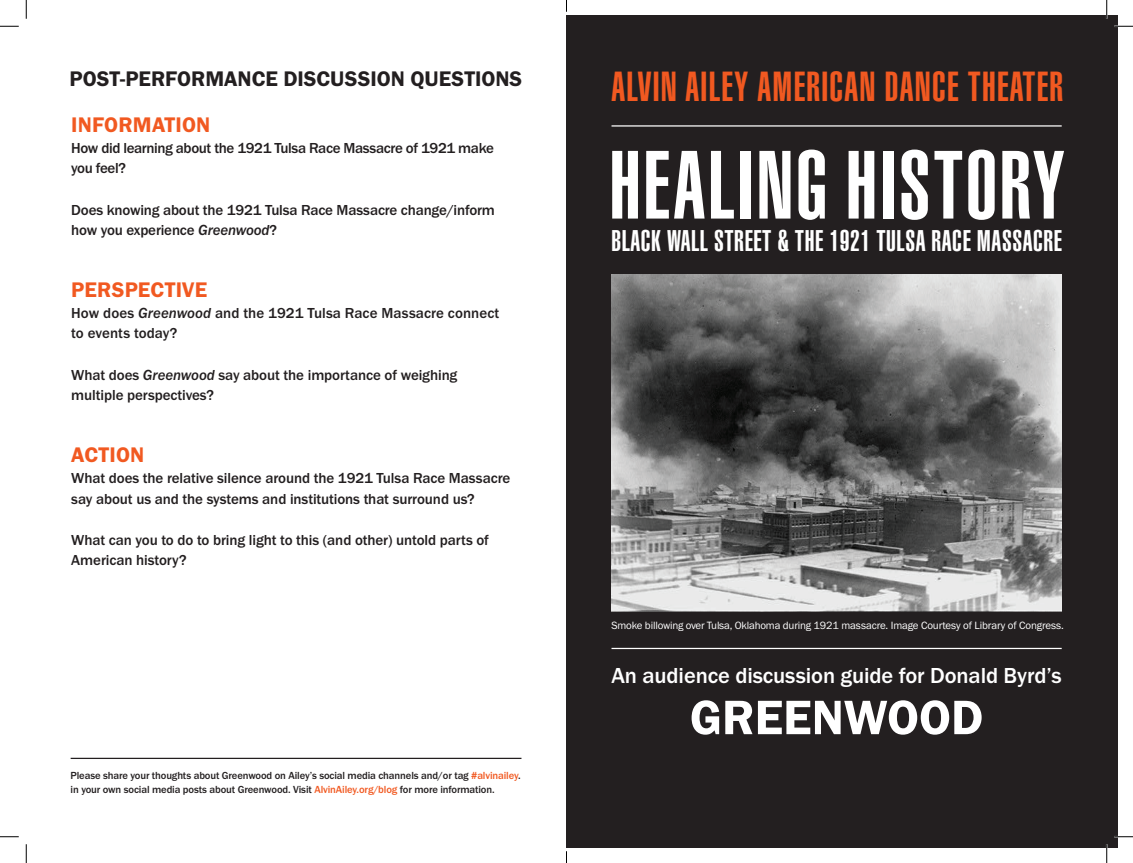
<style>
.page{position:relative;width:1133px;height:863px;background:#fff}
.page>*{position:absolute;margin:0;border:0;box-sizing:border-box;transform-origin:0 0}
.t1{font:95px "Helvetica LT Std Ultra Comp";letter-spacing:.03em;color:#fff}
.t2{font:50px "Franklin Gothic URW Dem";color:#fff}
.t3{font:41.25px "Helvetica LT Std Ultra Comp";letter-spacing:.03em;color:#f15921}
.t4{font:29.38px "Helvetica LT Std Ultra Comp";letter-spacing:.02em;color:#fff}
.t5{font:500 22.5px "Franklin Gothic URW";letter-spacing:-.005em;color:#fff}
.t6{font:21.88px "Franklin Gothic URW Dem";color:#231f20}
.t7{font:21.88px "Franklin Gothic URW Dem";letter-spacing:.01em;color:#f15921}
.t8{font:500 15px/20.6px "Franklin Gothic URW";letter-spacing:-.005em;color:#231f20}
.t9{font:500 15px/20.6px "Franklin Gothic URW";letter-spacing:-.025em;color:#231f20}
.t10{font:11px "Franklin Gothic URW Boo";letter-spacing:-.015em;color:#fff}
.t11{font:500 10.62px/13.8px "Franklin Gothic URW";letter-spacing:-.01em;color:#231f20}
.s1{font-family:"Franklin Gothic URW Med Ita";font-weight:400}
.s2{color:#f15921}
</style>
<div class="page">
<div style="left:566px;top:15px;width:552px;height:833px;background:#231f20"></div>
<img style="left:611px;top:274px;width:450px;height:337px">
<hr style="left:611px;top:647px;width:450px;height:2px;background:#fff">
<hr style="left:611px;top:125px;width:450px;height:2px;background:#fff">
<hr style="left:71px;top:757px;width:450px;height:2px;background:#231f20">
<svg style="left:0;top:25px;width:19px;height:2px"></svg>
<svg style="left:1114px;top:25px;width:18px;height:2px"></svg>
<svg style="left:0;top:836px;width:19px;height:1px"></svg>
<svg style="left:1114px;top:835px;width:18px;height:2px"></svg>
<svg style="left:25px;top:0;width:2px;height:19px"></svg>
<svg style="left:25px;top:844px;width:2px;height:18px"></svg>
<svg style="left:1106px;top:0;width:1px;height:19px"></svg>
<svg style="left:1106px;top:844px;width:1px;height:18px"></svg>
<h3 class="t6" style="left:69px;top:65px;width:454px">POST-PERFORMANCE DISCUSSION QUESTIONS</h3>
<h3 class="t7" style="left:71px;top:111px;width:141px">INFORMATION</h3>
<p class="t9" style="left:71px;top:137px;width:424px">How did learning about the 1921 Tulsa Race Massacre of 1921 make you feel?</p>
<p class="t8" style="left:71px;top:199px;width:425px">Does knowing about the 1921 Tulsa Race Massacre change/inform how you experience <span class="s1">Greenwood</span>?</p>
<h3 class="t7" style="left:71px;top:276px;width:137px">PERSPECTIVE</h3>
<p class="t8" style="left:71px;top:302px;width:429px">How does <span class="s1">Greenwood</span> and the 1921 Tulsa Race Massacre connect to events today?</p>
<p class="t8" style="left:71px;top:364px;width:387px">What does <span class="s1">Greenwood</span> say about the importance of weighing multiple perspectives?</p>
<h3 class="t7" style="left:71px;top:441px;width:75px">ACTION</h3>
<p class="t8" style="left:71px;top:467px;width:440px">What does the relative silence around the 1921 Tulsa Race Massacre say about us and the systems and institutions that surround us?</p>
<p class="t8" style="left:71px;top:529px;width:419px">What can you to do to bring light to this (and other) untold parts of<br>American history?</p>
<p class="t11" style="left:71px;top:768px;width:452px">Please share your thoughts about Greenwood on Ailey’s social media channels and/or tag <span class="s2">#alvinailey</span>. in your own social media posts about Greenwood. Visit <span class="s2">AlvinAiley.org/blog</span> for more information.</p>
<h3 class="t3" style="left:611px;top:63px;width:453px">ALVIN AILEY AMERICAN DANCE THEATER</h3>
<h1 class="t1" style="left:609px;top:131px;width:457px">HEALING HISTORY</h1>
<h3 class="t4" style="left:611px;top:224px;width:452px">BLACK WALL STREET &amp; THE 1921 TULSA RACE MASSACRE</h3>
<p class="t10" style="left:611px;top:618px;width:454px">Smoke billowing over Tulsa, Oklahoma during 1921 massacre. Image Courtesy of Library of Congress.</p>
<h3 class="t5" style="left:611px;top:661px;width:452px">An audience discussion guide for Donald Byrd’s</h3>
<h2 class="t2" style="left:690px;top:686px;width:295px">GREENWOOD</h2>
</div>
